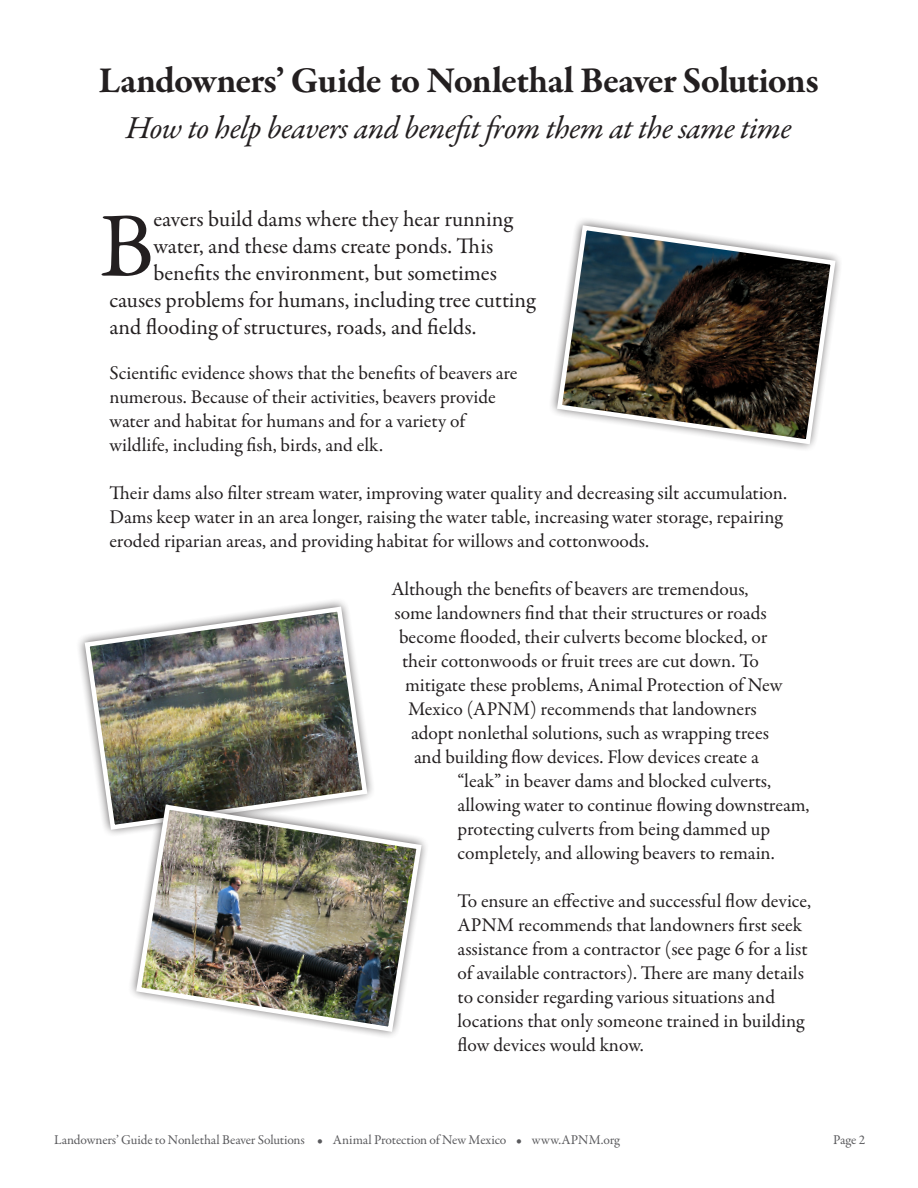
<style>
.page{position:relative;width:918px;height:1188px;background:#fff}
.page>*{position:absolute;margin:0;border:0;box-sizing:border-box;transform-origin:0 0}
.t1{font:700 37.2px "Garamond Premr Pro";letter-spacing:-.025em;color:#231f20}
.t2{font:italic 32.1px "Garamond Premr Pro";letter-spacing:-.02em;color:#231f20}
.t3{font:22.5px "Garamond Premr Pro";letter-spacing:-.005em;color:#231f20}
.t4{font:19.5px/24px "Garamond Premr Pro";letter-spacing:-.005em;color:#231f20}
.t5{font:13.5px "Garamond Premr Pro";letter-spacing:-.01em;color:#5a5a5d}
</style>
<div class="page">
<svg style="left:102px;top:216px;width:48px;height:60px"></svg>
<img style="left:554px;top:223px;width:284px;height:224px">
<img style="left:82px;top:604px;width:288px;height:228px">
<svg style="left:125px;top:793px;width:301px;height:243px"></svg>
<img style="left:134px;top:802px;width:290px;height:232px">
<p class="t1" style="left:98px;top:58px;width:722px">Landowners’ Guide to Nonlethal Beaver Solutions</p>
<p class="t2" style="left:126px;top:107px;width:667px">How to help beavers and benefit from them at the same time</p>
<p class="t3" style="left:153px;top:205px;width:361px">eavers build dams where they hear running</p>
<p class="t3" style="left:153px;top:232px;width:341px">water, and these dams create ponds. This</p>
<p class="t3" style="left:153px;top:259px;width:345px">benefits the environment, but sometimes</p>
<p class="t3" style="left:110px;top:286px;width:427px">causes problems for humans, including tree cutting</p>
<p class="t3" style="left:110px;top:313px;width:368px">and flooding of structures, roads, and fields.</p>
<p class="t4" style="left:110px;top:361px;width:410px">Scientific evidence shows that the benefits of beavers are numerous. Because of their activities, beavers provide water and habitat for humans and for a variety of wildlife, including fish, birds, and elk.</p>
<p class="t4" style="left:110px;top:481px;width:679px">Their dams also filter stream water, improving water quality and decreasing silt accumulation.<br>Dams keep water in an area longer, raising the water table, increasing water storage, repairing eroded riparian areas, and providing habitat for willows and cottonwoods.</p>
<p class="t4" style="left:392px;top:577px;width:359px">Although the benefits of beavers are tremendous,</p>
<p class="t4" style="left:394px;top:601px;width:374px">some landowners find that their structures or roads</p>
<p class="t4" style="left:399px;top:625px;width:370px">become flooded, their culverts become blocked, or</p>
<p class="t4" style="left:402px;top:649px;width:359px">their cottonwoods or fruit trees are cut down. To</p>
<p class="t4" style="left:405px;top:673px;width:379px">mitigate these problems, Animal Protection of New</p>
<p class="t4" style="left:408px;top:697px;width:350px">Mexico (APNM) recommends that landowners</p>
<p class="t4" style="left:411px;top:721px;width:360px">adopt nonlethal solutions, such as wrapping trees</p>
<p class="t4" style="left:414px;top:745px;width:346px">and building flow devices. Flow devices create a</p>
<p class="t4" style="left:458px;top:769px;width:315px">“leak” in beaver dams and blocked culverts,</p>
<p class="t4" style="left:458px;top:793px;width:354px">allowing water to continue flowing downstream,</p>
<p class="t4" style="left:458px;top:817px;width:314px">protecting culverts from being dammed up</p>
<p class="t4" style="left:458px;top:841px;width:319px">completely, and allowing beavers to remain.</p>
<p class="t4" style="left:458px;top:889px;width:355px">To ensure an effective and successful flow device, APNM recommends that landowners first seek assistance from a contractor (see page 6 for a list of available contractors). There are many details to consider regarding various situations and locations that only someone trained in building flow devices would know.</p>
<p class="t5" style="left:54px;top:1131px;width:567px">Landowners’ Guide to Nonlethal Beaver Solutions • Animal Protection of New Mexico • www.APNM.org</p>
<p class="t5" style="left:833px;top:1131px;width:34px">Page 2</p>
</div>
